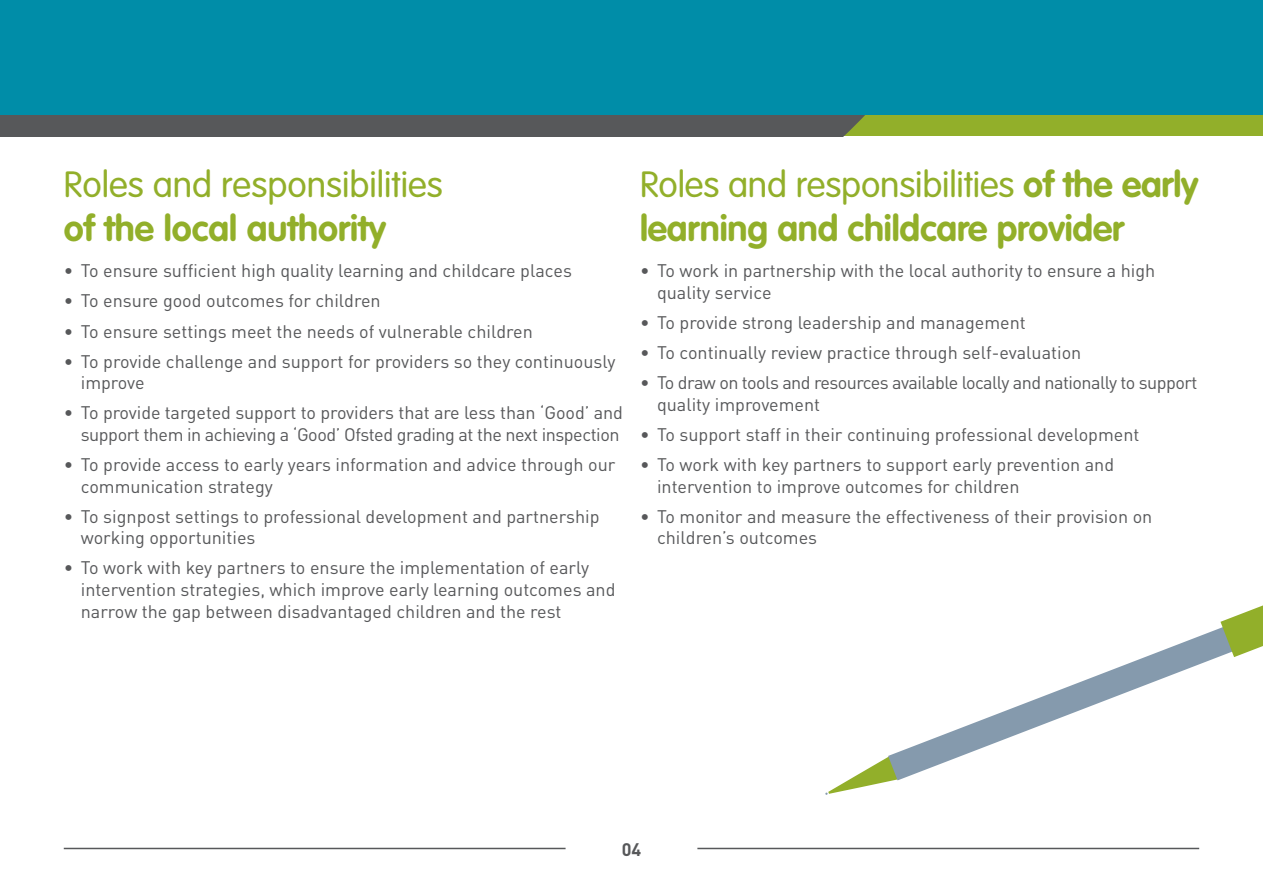
<style>
.page{position:relative;width:1263px;height:893px;background:#fff}
.page>*{position:absolute;margin:0;border:0;box-sizing:border-box;transform-origin:0 0}
.t1{font:700 36px/43.2px "VAG Rounded LT";letter-spacing:-.005em;color:#92af2a}
.t2{font:300 36px "VAG Rounded LT";color:#92af2a}
.t3{font:18px/21.6px "DIN";color:#57585a}
.t4{font:18px/21.6px "DIN";letter-spacing:-.025em;color:#57585a;text-align:right}
.t5{font:18px/21.6px "DIN";letter-spacing:-.03em;color:#57585a}
.t6{font:700 18px "DIN";color:#57585a}
.s1{font-weight:300}
</style>
<div class="page">
<div style="left:0;top:115px;width:1263px;height:21px;background:#92af2a"></div>
<div style="left:0;top:115px;width:865px;height:21px;background:#57585a"></div>
<div style="left:0;top:0;width:1263px;height:115px;background:#008da8"></div>
<hr style="left:64px;top:848px;width:502px;height:1px;background:#57585a">
<hr style="left:697px;top:848px;width:502px;height:1px;background:#57585a">
<svg style="left:825px;top:757px;width:73px;height:38px"></svg>
<svg style="left:888px;top:628px;width:332px;height:152px"></svg>
<svg style="left:1220px;top:605px;width:43px;height:52px"></svg>
<svg style="left:924px;top:847px;width:275px;height:1px"></svg>
<h1 class="t2" style="left:64px;top:164px;width:381px">Roles and responsibilities</h1>
<h1 class="t1" style="left:64px;top:208px;width:324px">of the local authority</h1>
<p class="t3" style="left:64px;top:260px;width:510px">• To ensure sufficient high quality learning and childcare places</p>
<p class="t3" style="left:64px;top:290px;width:318px">• To ensure good outcomes for children</p>
<p class="t3" style="left:64px;top:321px;width:471px">• To ensure settings meet the needs of vulnerable children</p>
<p class="t3" style="left:81px;top:351px;width:536px;text-indent:-17px">• To provide challenge and support for providers so they continuously improve</p>
<p class="t4" style="left:64px;top:402px;width:561px">• To provide targeted support to providers that are less than ‘Good’ and support them in achieving a ‘Good’ Ofsted grading at the next inspection</p>
<p class="t3" style="left:81px;top:454px;width:536px;text-indent:-17px">• To provide access to early years information and advice through our communication strategy</p>
<p class="t3" style="left:81px;top:506px;width:520px;text-indent:-17px">• To signpost settings to professional development and partnership working opportunities</p>
<p class="t3" style="left:81px;top:557px;width:536px;text-indent:-17px">• To work with key partners to ensure the implementation of early intervention strategies, which improve early learning outcomes and narrow the gap between disadvantaged children and the rest</p>
<h1 class="t1" style="left:640px;top:164px;width:560px"><span class="s1">Roles and responsibilities</span> of the early learning and childcare provider</h1>
<p class="t3" style="left:657px;top:260px;width:500px;text-indent:-17px">• To work in partnership with the local authority to ensure a high quality service</p>
<p class="t3" style="left:640px;top:312px;width:387px">• To provide strong leadership and management</p>
<p class="t3" style="left:640px;top:342px;width:443px">• To continually review practice through self-evaluation</p>
<p class="t5" style="left:657px;top:372px;width:542px;text-indent:-17px">• To draw on tools and resources available locally and nationally to support quality improvement</p>
<p class="t3" style="left:640px;top:424px;width:501px">• To support staff in their continuing professional development</p>
<p class="t3" style="left:657px;top:454px;width:459px;text-indent:-17px">• To work with key partners to support early prevention and intervention to improve outcomes for children</p>
<p class="t3" style="left:657px;top:506px;width:497px;text-indent:-17px">• To monitor and measure the effectiveness of their provision on children’s outcomes</p>
<p class="t6" style="left:622px;top:837px;width:21px">04</p>
</div>
